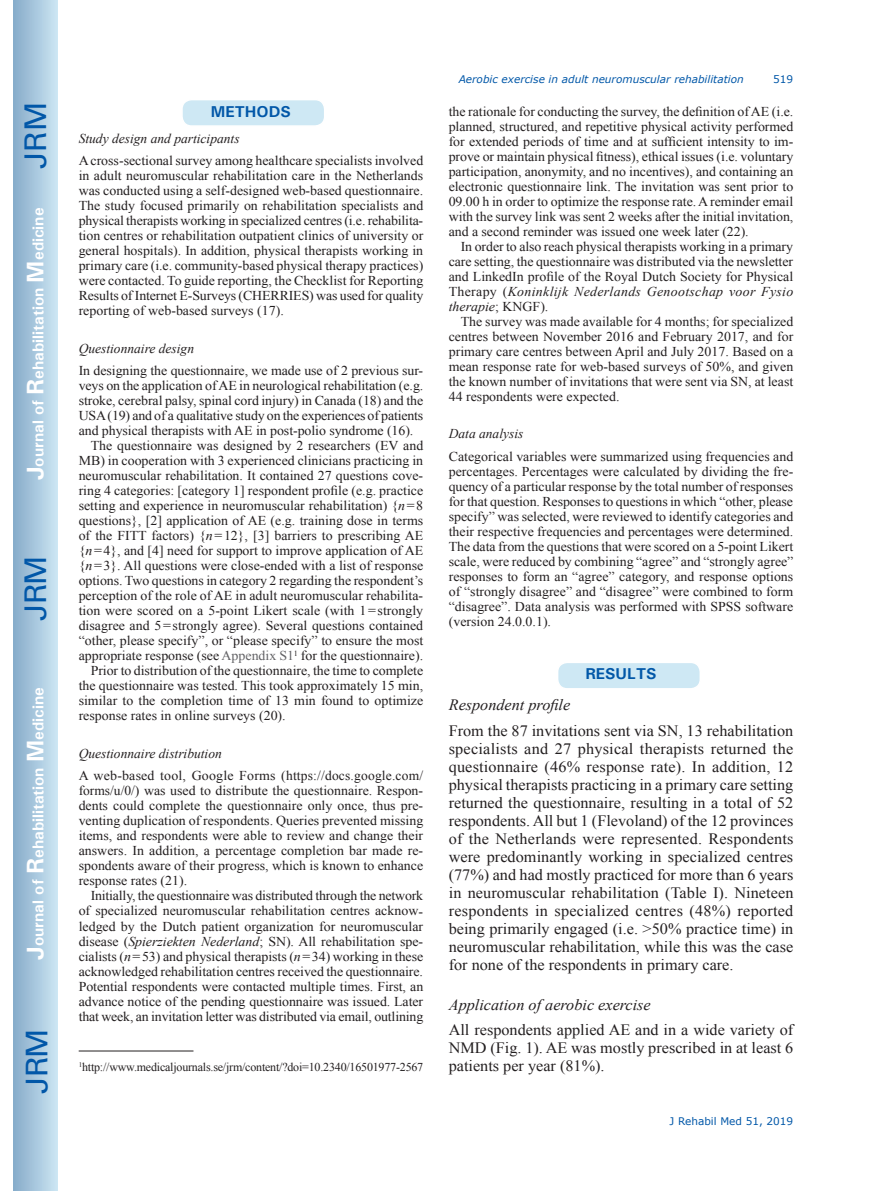
<style>
.page{position:relative;width:872px;height:1191px;background:#fff}
.page>*{position:absolute;margin:0;border:0;box-sizing:border-box;transform-origin:0 0}
.t1{font:30px "Univers";letter-spacing:-.03em;color:#0157a8}
.t2{font:15.75px/18px "Times New Roman";color:#231f20;text-align:justify}
.t3{font:700 15.75px "Univers";color:#fff}
.t4{font:italic 15.75px "Times New Roman";color:#231f20}
.t5{font:700 15.75px "Univers";color:#0157a8}
.t6{font:13.5px/15px "Times New Roman";color:#231f20;text-align:justify}
.t7{font:italic 13.5px "Times New Roman";color:#231f20}
.t8{font:12px "Times New Roman";letter-spacing:-.015em;color:#231f20}
.t9{font:italic 10.5px "Verdana";color:#0157a8}
.t10{font:10.5px "Verdana";color:#0157a8}
.s1{font-size:24px}
.s2{font-style:italic}
.s3{color:#636366}
</style>
<div class="page">
<div style="left:14px;top:0;width:43px;height:1191px;background:linear-gradient(to right,#88acca,#cbe5f2)"></div>
<div style="left:182px;top:100px;width:143px;height:26px;background:#cee8f4;border-radius:10px"></div>
<div style="left:181px;top:99px;width:144px;height:28px;border:2px solid #fff;border-radius:10px"></div>
<div style="left:557px;top:662px;width:143px;height:27px;background:#cee8f4;border-radius:10px"></div>
<div style="left:557px;top:661px;width:144px;height:28px;border:2px solid #fff;border-radius:10px"></div>
<hr style="left:79px;top:1050px;width:114px;height:1px;background:#231f20">
<h1 class="t1" style="left:18px;top:169px;width:68px;rotate:-90deg">JRM</h1>
<p class="t3" style="left:28px;top:480px;width:274px;rotate:-90deg"><span class="s1">J</span>ournal of <span class="s1">R</span>ehabilitation <span class="s1">M</span>edicine</p>
<h1 class="t1" style="left:18px;top:620px;width:67px;rotate:-90deg">JRM</h1>
<p class="t3" style="left:28px;top:959px;width:274px;rotate:-90deg"><span class="s1">J</span>ournal of <span class="s1">R</span>ehabilitation <span class="s1">M</span>edicine</p>
<h1 class="t1" style="left:19px;top:1093px;width:67px;rotate:-90deg">JRM</h1>
<p class="t5" style="left:211px;top:102px;width:82px">METHODS</p>
<p class="t7" style="left:79px;top:129px;width:162px">Study design and participants</p>
<p class="t6" style="left:79px;top:153px;width:346px">A cross-sectional survey among healthcare specialists involved in adult neuromuscular rehabilitation care in the Netherlands was conducted using a self-designed web-based questionnaire.<br>The study focused primarily on rehabilitation specialists and physical therapists working in specialized centres (i.e. rehabilita&shy;tion centres or rehabilitation outpatient clinics of university or general hospitals). In addition, physical therapists working in primary care (i.e. community-based physical therapy practices) were contacted. To guide reporting, the Checklist for Reporting Results of Internet E-Surveys (CHERRIES) was used for quality reporting of web-based surveys (17).</p>
<p class="t7" style="left:79px;top:339px;width:117px">Questionnaire design</p>
<p class="t6" style="left:79px;top:363px;width:346px">In designing the questionnaire, we made use of 2 previous sur-</p>
<p class="t6" style="left:79px;top:378px;width:346px">veys on the application of AE in neurological rehabilitation (e.g.</p>
<p class="t6" style="left:79px;top:393px;width:346px">stroke, cerebral palsy, spinal cord injury) in Canada (18) and the</p>
<p class="t6" style="left:79px;top:408px;width:346px">USA (19) and of a qualitative study on the experiences of patients</p>
<p class="t6" style="left:79px;top:423px;width:336px">and physical therapists with AE in post-polio syndrome (16).</p>
<p class="t6" style="left:91px;top:438px;width:334px">The questionnaire was designed by 2 researchers (EV and</p>
<p class="t6" style="left:79px;top:453px;width:346px">MB) in cooperation with 3 experienced clinicians practicing in</p>
<p class="t6" style="left:79px;top:468px;width:346px">neuromuscular rehabilitation. It contained 27 questions cove-</p>
<p class="t6" style="left:79px;top:483px;width:346px">ring 4 categories: [category 1] respondent profile (e.g. practice</p>
<p class="t6" style="left:79px;top:498px;width:346px">setting and experience in neuromuscular rehabilitation) {<span class="s2">n</span>=8</p>
<p class="t6" style="left:79px;top:513px;width:346px">questions}, [2] application of AE (e.g. training dose in terms</p>
<p class="t6" style="left:79px;top:528px;width:346px">of the FITT factors) {<span class="s2">n</span>=12}, [3] barriers to prescribing AE</p>
<p class="t6" style="left:79px;top:543px;width:346px">{<span class="s2">n</span>=4}, and [4] need for support to improve application of AE</p>
<p class="t6" style="left:79px;top:558px;width:346px">{<span class="s2">n</span>=3}. All questions were close-ended with a list of response</p>
<p class="t6" style="left:79px;top:573px;width:346px">options. Two questions in category 2 regarding the respondent’s</p>
<p class="t6" style="left:79px;top:588px;width:346px">perception of the role of AE in adult neuromuscular rehabilita-</p>
<p class="t6" style="left:79px;top:603px;width:346px">tion were scored on a 5-point Likert scale (with 1=strongly</p>
<p class="t6" style="left:79px;top:618px;width:346px">disagree and 5=strongly agree). Several questions contained</p>
<p class="t6" style="left:79px;top:633px;width:346px">“other, please specify”, or “please specify” to ensure the most</p>
<p class="t6" style="left:79px;top:648px;width:346px">appropriate response (see <span class="s3">Appendix S1</span><sup>1</sup> for the questionnaire).</p>
<p class="t6" style="left:91px;top:663px;width:334px">Prior to distribution of the questionnaire, the time to complete</p>
<p class="t6" style="left:79px;top:678px;width:346px">the questionnaire was tested. This took approximately 15 min,</p>
<p class="t6" style="left:79px;top:693px;width:346px">similar to the completion time of 13 min found to optimize</p>
<p class="t6" style="left:79px;top:708px;width:208px">response rates in online surveys (20).</p>
<p class="t7" style="left:79px;top:744px;width:145px">Questionnaire distribution</p>
<p class="t6" style="left:79px;top:768px;width:346px">A web-based tool, Google Forms (https://docs.google.com/ forms/u/0/) was used to distribute the questionnaire. Respon&shy;dents could complete the questionnaire only once, thus pre&shy;venting duplication of respondents. Queries prevented missing items, and respondents were able to review and change their answers. In addition, a percentage completion bar made re&shy;spondents aware of their progress, which is known to enhance response rates (21).</p>
<p class="t6" style="left:79px;top:888px;width:346px;text-indent:12px">Initially, the questionnaire was distributed through the network of specialized neuromuscular rehabilitation centres acknow&shy;ledged by the Dutch patient organization for neuromuscular disease (<span class="s2">Spierziekten Nederland</span>; SN). All rehabilitation spe&shy;cialists (<span class="s2">n</span>=53) and physical therapists (<span class="s2">n</span>=34) working in these acknowledged rehabilitation centres received the questionnaire.<br>Potential respondents were contacted multiple times. First, an advance notice of the pending questionnaire was issued. Later that week, an invitation letter was distributed via email, outlining</p>
<p class="t8" style="left:79px;top:1059px;width:346px"><sup>1</sup>http://www.medicaljournals.se/jrm/content/?doi=10.2340/16501977-2567</p>
<p class="t9" style="left:459px;top:72px;width:286px">Aerobic exercise in adult neuromuscular rehabilitation</p>
<p class="t10" style="left:773px;top:72px;width:22px">519</p>
<p class="t6" style="left:449px;top:103px;width:346px">the rationale for conducting the survey, the definition of AE (i.e. planned, structured, and repetitive physical activity performed for extended periods of time and at sufficient intensity to im&shy;prove or maintain physical fitness), ethical issues (i.e. voluntary participation, anonymity, and no incentives), and containing an electronic questionnaire link. The invitation was sent prior to 09.00 h in order to optimize the response rate. A reminder email with the survey link was sent 2 weeks after the initial invitation, and a second reminder was issued one week later (22).</p>
<p class="t6" style="left:449px;top:238px;width:346px;text-indent:12px">In order to also reach physical therapists working in a primary care setting, the questionnaire was distributed via the newsletter and LinkedIn profile of the Royal Dutch Society for Physical Therapy (<span class="s2">Koninklijk Nederlands Genootschap voor Fysio therapie</span>; KNGF).</p>
<p class="t6" style="left:449px;top:313px;width:346px;text-indent:12px">The survey was made available for 4 months; for specialized centres between November 2016 and February 2017, and for primary care centres between April and July 2017. Based on a mean response rate for web-based surveys of 50%, and given the known number of invitations that were sent via SN, at least 44 respondents were expected.</p>
<p class="t7" style="left:449px;top:424px;width:76px">Data analysis</p>
<p class="t6" style="left:449px;top:448px;width:346px">Categorical variables were summarized using frequencies and percentages. Percentages were calculated by dividing the fre&shy;quency of a particular response by the total number of responses for that question. Responses to questions in which “other, please specify” was selected, were reviewed to identify categories and their respective frequencies and percentages were determined.<br>The data from the questions that were scored on a 5-point Likert scale, were reduced by combining “agree” and “strongly agree” responses to form an “agree” category, and response options of “strongly disagree” and “disagree” were combined to form “disagree”. Data analysis was performed with SPSS software (version 24.0.0.1).</p>
<p class="t5" style="left:585px;top:664px;width:73px">RESULTS</p>
<p class="t4" style="left:449px;top:694px;width:123px">Respondent profile</p>
<p class="t2" style="left:449px;top:721px;width:346px">From the 87 invitations sent via SN, 13 rehabilitation specialists and 27 physical therapists returned the questionnaire (46% response rate). In addition, 12 physical therapists practicing in a primary care setting returned the questionnaire, resulting in a total of 52 respondents. All but 1 (Flevoland) of the 12 provinces of the Netherlands were represented. Respondents were predominantly working in specialized centres (77%) and had mostly practiced for more than 6 years in neuromuscular rehabilitation (Table I). Nineteen respondents in specialized centres (48%) reported being primarily engaged (i.e. &gt;50% practice time) in neuromuscular rehabilitation, while this was the case for none of the respondents in primary care.</p>
<p class="t4" style="left:449px;top:993px;width:204px">Application of aerobic exercise</p>
<p class="t2" style="left:449px;top:1020px;width:346px">All respondents applied AE and in a wide variety of NMD (Fig. 1). AE was mostly prescribed in at least 6 patients per year (81%).</p>
<p class="t10" style="left:669px;top:1114px;width:125px">J Rehabil Med 51, 2019</p>
</div>
